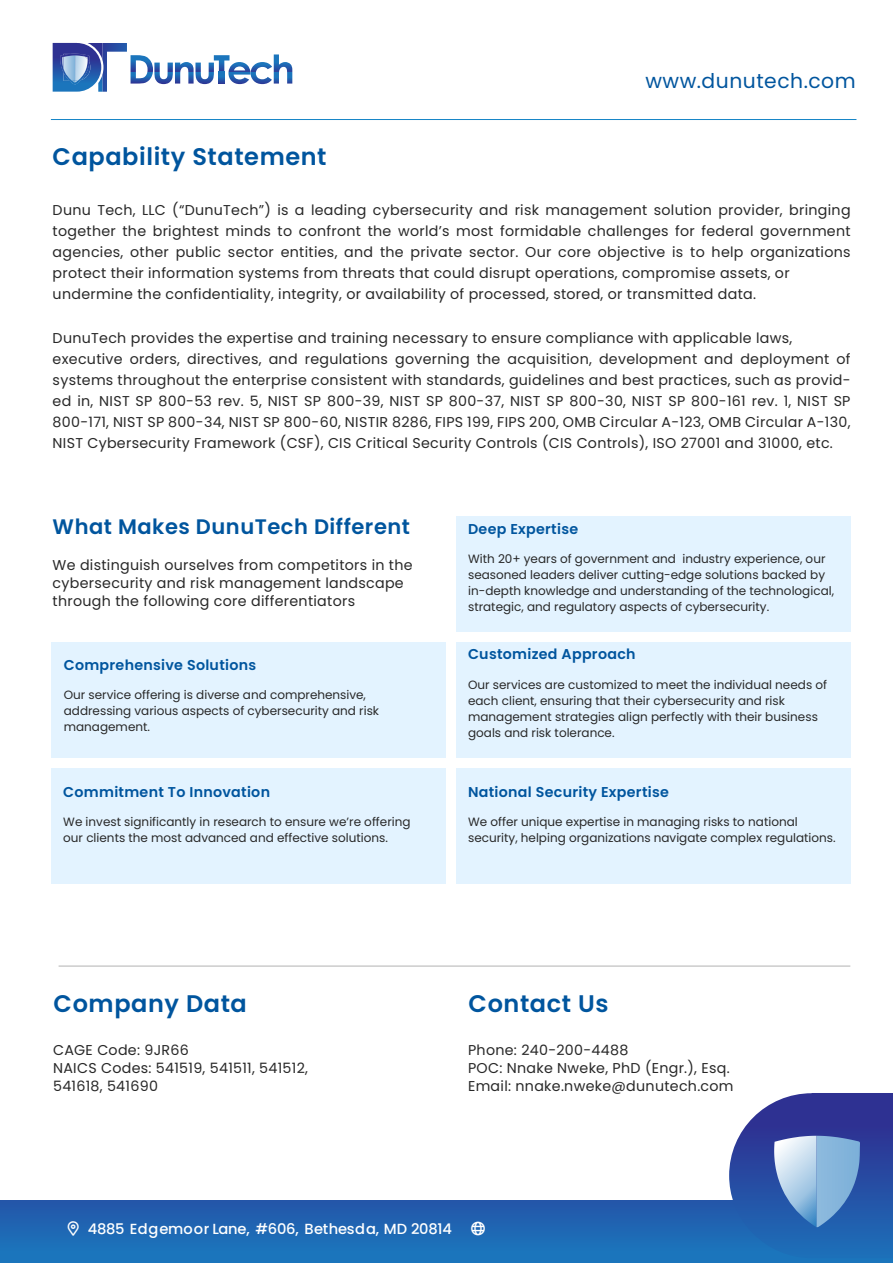
<style>
.page{position:relative;width:893px;height:1263px;background:#fff}
.page>*{position:absolute;margin:0;border:0;box-sizing:border-box;transform-origin:0 0}
.t1{font:600 24px "Poppins";letter-spacing:.025em;color:#00559e}
.t2{font:600 21px "Poppins";letter-spacing:.025em;color:#00559e}
.t3{font:20.25px "Poppins";letter-spacing:.025em;color:#00559e}
.t4{font:500 14.7px "Poppins";letter-spacing:-.015em;color:#fff}
.t5{font:14.25px/21px "Poppins";letter-spacing:.02em;color:#282828}
.t6{font:600 14.25px "Poppins";letter-spacing:.02em;color:#00559e}
.t7{font:12px/16px "Poppins";color:#282828}
</style>
<div class="page">
<div style="left:51px;top:642px;width:395px;height:115px;background:#e3f3ff"></div>
<div style="left:456px;top:642px;width:395px;height:115px;background:#e3f3ff"></div>
<div style="left:51px;top:769px;width:395px;height:115px;background:#e3f3ff"></div>
<div style="left:456px;top:769px;width:395px;height:115px;background:#e3f3ff"></div>
<hr style="left:51px;top:119px;width:805px;height:1px;background:#1585c7">
<svg style="left:53px;top:43px;width:239px;height:49px"></svg>
<div style="left:456px;top:516px;width:395px;height:116px;background:#e3f3ff"></div>
<div style="left:0;top:1201px;width:893px;height:62px;background:linear-gradient(to bottom,#2356a9,#1a79be)"></div>
<svg style="left:729px;top:1093px;width:164px;height:165px;background:#4c71b6"></svg>
<hr style="left:59px;top:965px;width:791px;height:2px;background:#ccc">
<svg style="left:68px;top:1221px;width:11px;height:15px"></svg>
<svg style="left:471px;top:1222px;width:14px;height:14px"></svg>
<h1 class="t1" style="left:53px;top:143px;width:275px">Capability Statement</h1>
<h3 class="t3" style="left:645px;top:69px;width:212px">www.dunutech.com</h3>
<p class="t5" style="left:53px;top:199px;width:799px">Dunu Tech, LLC (“DunuTech”) is a leading cybersecurity and risk management solution provider, bringing together the brightest minds to confront the world’s most formidable challenges for federal government agencies, other public sector entities, and the private sector. Our core objective is to help organizations protect their information systems from threats that could disrupt operations, compromise assets, or undermine the confidentiality, integrity, or availability of processed, stored, or transmitted data.</p>
<p class="t5" style="left:53px;top:328px;width:799px">DunuTech provides the expertise and training necessary to ensure compliance with applicable laws, executive orders, directives, and regulations governing the acquisition, development and deployment of systems throughout the enterprise consistent with standards, guidelines and best practices, such as provid&shy;ed in, NIST SP 800-53 rev. 5, NIST SP 800-39, NIST SP 800-37, NIST SP 800-30, NIST SP 800-161 rev. 1, NIST SP 800-171, NIST SP 800-34, NIST SP 800-60, NISTIR 8286, FIPS 199, FIPS 200, OMB Circular A-123, OMB Circular A-130, NIST Cybersecurity Framework (CSF), CIS Critical Security Controls (CIS Controls), ISO 27001 and 31000, etc.</p>
<h2 class="t2" style="left:53px;top:514px;width:359px">What Makes DunuTech Different</h2>
<p class="t5" style="left:53px;top:556px;width:362px;line-height:18px">We distinguish ourselves from competitors in the cybersecurity and risk management landscape through the following core differentiators</p>
<p class="t6" style="left:64px;top:657px;width:194px">Comprehensive Solutions</p>
<p class="t7" style="left:64px;top:686px;width:317px">Our service offering is diverse and comprehensive, addressing various aspects of cybersecurity and risk management.</p>
<p class="t6" style="left:63px;top:783px;width:208px">Commitment To Innovation</p>
<p class="t7" style="left:63px;top:814px;width:349px">We invest significantly in research to ensure we’re offering our clients the most advanced and effective solutions.</p>
<p class="t6" style="left:468px;top:520px;width:112px">Deep Expertise</p>
<p class="t7" style="left:468px;top:551px;width:367px">With 20+ years of government and industry experience, our seasoned leaders deliver cutting-edge solutions backed by in-depth knowledge and understanding of the technological, strategic, and regulatory aspects of cybersecurity.</p>
<p class="t6" style="left:468px;top:646px;width:169px">Customized Approach</p>
<p class="t7" style="left:468px;top:676px;width:360px">Our services are customized to meet the individual needs of each client, ensuring that their cybersecurity and risk management strategies align perfectly with their business goals and risk tolerance.</p>
<p class="t6" style="left:468px;top:783px;width:202px">National Security Expertise</p>
<p class="t7" style="left:468px;top:814px;width:369px">We offer unique expertise in managing risks to national security, helping organizations navigate complex regulations.</p>
<h1 class="t1" style="left:54px;top:990px;width:195px">Company Data</h1>
<p class="t5" style="left:53px;top:1041px;width:256px;line-height:18px">CAGE Code: 9JR66<br>NAICS Codes: 541519, 541511, 541512,<br>541618, 541690</p>
<h1 class="t1" style="left:469px;top:990px;width:141px">Contact Us</h1>
<p class="t5" style="left:468px;top:1041px;width:267px;line-height:18px">Phone: 240-200-4488<br>POC: Nnake Nweke, PhD (Engr.), Esq.<br>Email: nnake.nweke@dunutech.com</p>
<p class="t4" style="left:88px;top:1220px;width:366px">4885 Edgemoor Lane, #606, Bethesda, MD 20814</p>
</div>
